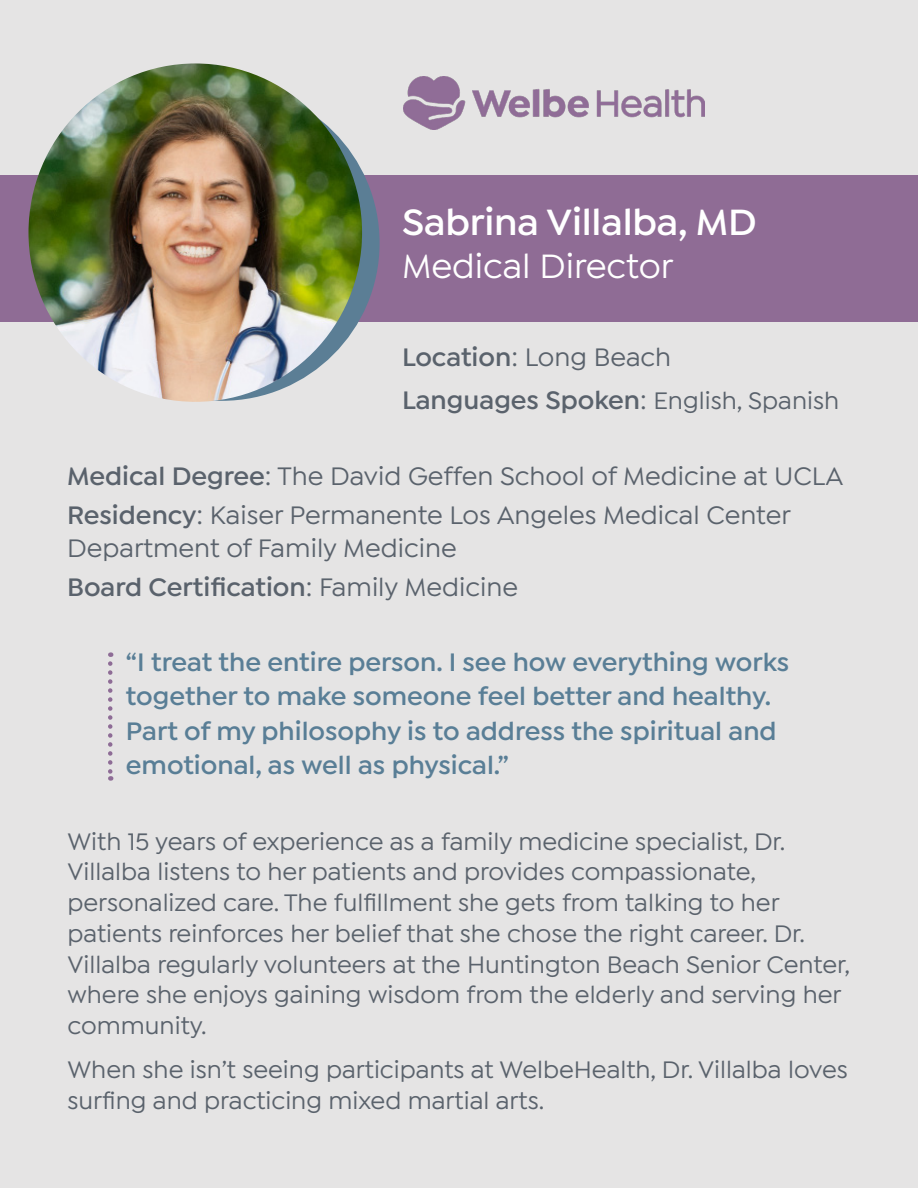
<style>
.page{position:relative;width:918px;height:1188px;background:#e5e4e4}
.page>*{position:absolute;margin:0;border:0;box-sizing:border-box;transform-origin:0 0}
.t1{font:600 39px "Isidora Sans";letter-spacing:-.005em;color:#fff}
.t2{font:500 36px "Isidora Sans";color:#fff}
.t3{font:600 27px/34.5px "Isidora Sans";color:#597e96}
.t4{font:500 27px/39.2px "Isidora Sans";color:#5a626c}
.t5{font:600 27px/42.8px "Isidora Sans";color:#5a626c}
.t6{font:500 25.5px/30.8px "Isidora Sans";color:#5a626c}
.s1{font-weight:500}
.s2{font-weight:500;font-size:25.5px}
.s3{font-weight:600}
</style>
<div class="page">
<img style="left:404px;top:77px;width:300px;height:53px">
<div style="left:0;top:176px;width:918px;height:146px;background:#8f6c95"></div>
<img style="left:28px;top:63px;width:334px;height:339px">
<svg style="left:108px;top:664px;width:4px;height:117px"></svg>
<h1 class="t1" style="left:402px;top:199px;width:356px">Sabrina Villalba, MD</h1>
<h2 class="t2" style="left:402px;top:246px;width:273px">Medical Director</h2>
<p class="t5" style="left:402px;top:336px;width:439px">Location<span class="s1">: Long Beach<br></span>Languages Spoken<span class="s1">:</span> <span class="s2">English, Spanish</span></p>
<p class="t4" style="left:67px;top:457px;width:778px"><span class="s3">Medical Degree</span>: The David Geffen School of Medicine at UCLA<br><span class="s3">Residency</span>: Kaiser Permanente Los Angeles Medical Center</p>
<p class="t4" style="left:67px;top:528px;width:452px">Department of Family Medicine<br><span class="s3">Board Certification</span>: Family Medicine</p>
<p class="t3" style="left:126px;top:645px;width:665px">“I treat the entire person. I see how everything works together to make someone feel better and healthy.<br>Part of my philosophy is to address the spiritual and emotional, as well as physical.”</p>
<p class="t6" style="left:68px;top:826px;width:784px">With 15 years of experience as a family medicine specialist, Dr.<br>Villalba listens to her patients and provides compassionate, personalized care. The fulfillment she gets from talking to her patients reinforces her belief that she chose the right career. Dr.<br>Villalba regularly volunteers at the Huntington Beach Senior Center, where she enjoys gaining wisdom from the elderly and serving her community.</p>
<p class="t6" style="left:68px;top:1055px;width:782px">When she isn’t seeing participants at WelbeHealth, Dr. Villalba loves surfing and practicing mixed martial arts.</p>
</div>
